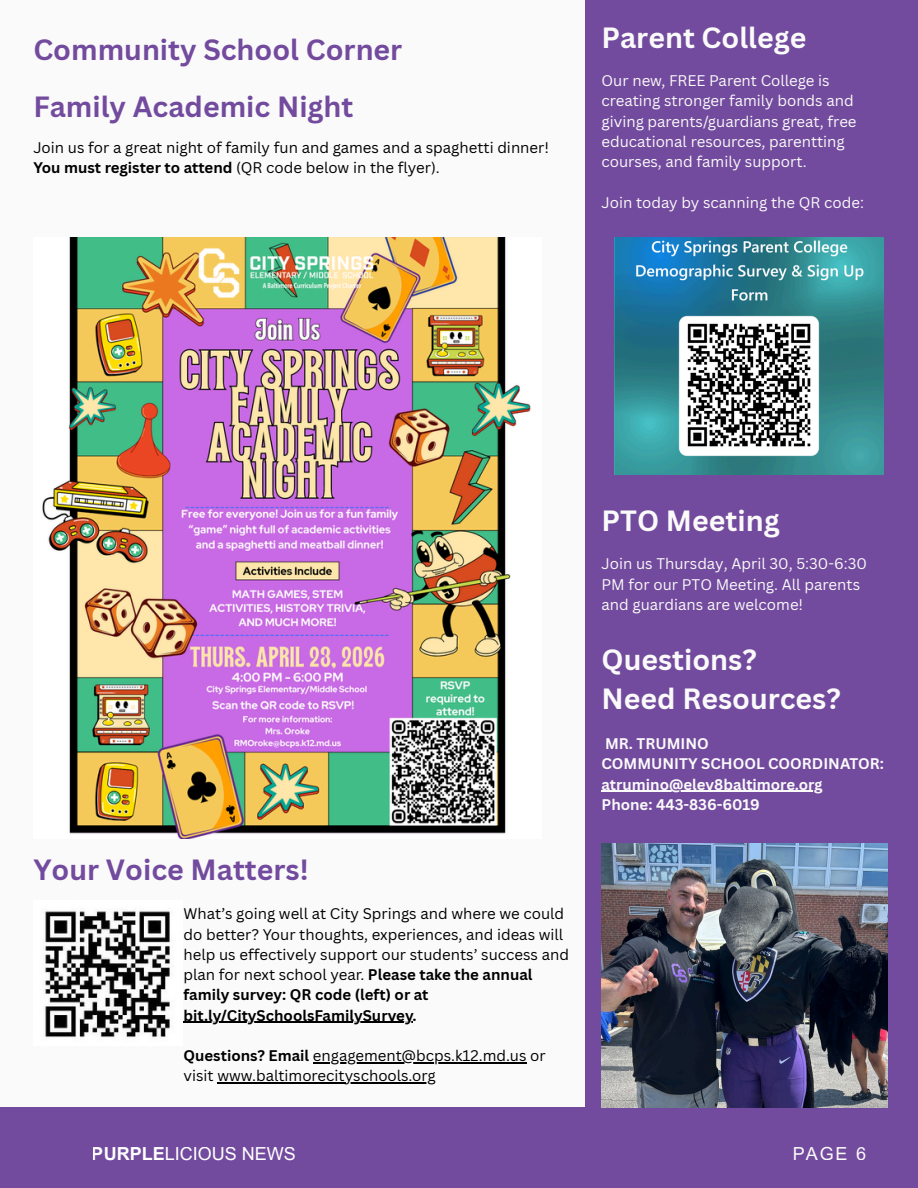
<style>
.page{position:relative;width:918px;height:1188px;background:#fafafa}
.page>*{position:absolute;margin:0;border:0;box-sizing:border-box;transform-origin:0 0}
.t1{font:700 28.5px "Canva Sans";color:#734b9e}
.t2{font:700 28.5px/39.3px "Canva Sans";color:#fafafa}
.t3{font:18px "Arial MT Pro";color:#fff}
.t4{font:18px "Arial MT Pro";color:#fafafa}
.t5{font:15px/20.2px "Canva Sans";color:#000}
.t6{font:15px/20.2px "Canva Sans";color:#fafafa}
.t7{font:700 15px/20.2px "Canva Sans";color:#fafafa}
.s1{font-weight:700}
</style>
<div class="page">
<div style="left:0;top:1107px;width:918px;height:81px;background:#734b9e"></div>
<div style="left:585px;top:0;width:333px;height:1141px;background:#734b9e"></div>
<img style="left:42px;top:238px;width:489px;height:601px">
<img style="left:602px;top:843px;width:285px;height:265px">
<hr style="left:602px;top:791px;width:221px;height:1px;background:#fafafa">
<hr style="left:184px;top:1022px;width:229px;height:1px;background:#000">
<hr style="left:313px;top:1062px;width:214px;height:1px;background:#000">
<hr style="left:217px;top:1083px;width:219px;height:1px;background:#000">
<img style="left:45px;top:911px;width:125px;height:127px">
<img style="left:614px;top:238px;width:269px;height:236px">
<h1 class="t1" style="left:33px;top:30px;width:370px">Community School Corner</h1>
<h1 class="t1" style="left:33px;top:86px;width:322px">Family Academic Night</h1>
<p class="t5" style="left:33px;top:137px;width:517px">Join us for a great night of family fun and games and a spaghetti dinner!<br><span class="s1">You must register to attend</span> (QR code below in the flyer).</p>
<h1 class="t2" style="left:602px;top:17px;width:206px">Parent College</h1>
<p class="t6" style="left:602px;top:70px;width:257px">Our new, FREE Parent College is creating stronger family bonds and giving parents/guardians great, free educational resources, parentting courses, and family support.</p>
<p class="t6" style="left:602px;top:192px;width:264px">Join today by scanning the QR code:</p>
<h1 class="t1" style="left:33px;top:849px;width:277px">Your Voice Matters!</h1>
<p class="t5" style="left:184px;top:903px;width:387px">What’s going well at City Springs and where we could do better? Your thoughts, experiences, and ideas will help us effectively support our students’ success and plan for next school year. <span class="s1">Please take the annual family survey: QR code (left) or at bit.ly/CitySchoolsFamilySurvey.</span></p>
<p class="t5" style="left:184px;top:1045px;width:364px"><span class="s1">Questions? Email</span> engagement@bcps.k12.md.us or visit www.baltimorecityschools.org</p>
<h1 class="t2" style="left:602px;top:500px;width:180px">PTO Meeting</h1>
<p class="t6" style="left:602px;top:554px;width:267px">Join us Thursday, April 30, 5:30-6:30<br>PM for our PTO Meeting. All parents and guardians are welcome!</p>
<h1 class="t2" style="left:602px;top:639px;width:241px">Questions?<br>Need Resources?</h1>
<h3 class="t7" style="left:602px;top:733px;width:284px">MR. TRUMINO<br>COMMUNITY SCHOOL COORDINATOR: atrumino@elev8baltimore.org<br>Phone: 443-836-6019</h3>
<p class="t3" style="left:92px;top:1147px;width:206px"><span class="s1">PURPLE</span>LICIOUS NEWS</p>
<p class="t4" style="left:792px;top:1147px;width:76px">PAGE 6</p>
</div>
